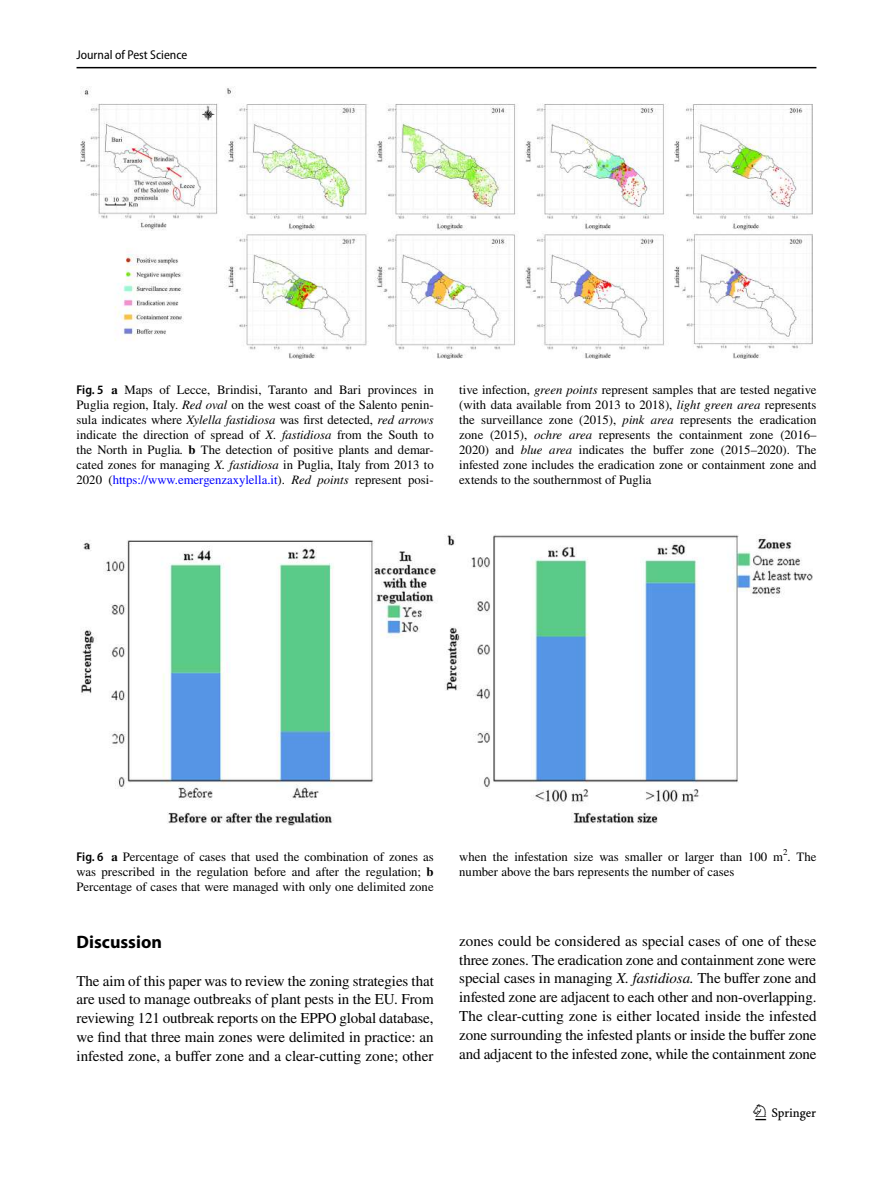
<style>
.page{position:relative;width:893px;height:1187px;background:#fff}
.page>*{position:absolute;margin:0;border:0;box-sizing:border-box;transform-origin:0 0}
.t1{font:22.5px "Springnew";color:#000}
.t2{font:700 18px "Myriad Pro";color:#000}
.t3{font:15px/18.8px "STIX";letter-spacing:-.005em;color:#000;text-align:justify}
.t4{font:12.75px/15px "STIX";color:#000;text-align:justify}
.t5{font:semi-condensed 12.75px "Myriad Pro";color:#000}
.s1{font-family:"Myriad Pro";font-weight:600;font-stretch:semi-condensed}
.s2{font-weight:700}
.s3{font-style:italic}
.s4{color:#00f}
</style>
<div class="page">
<hr style="left:77px;top:67px;width:739px;height:1px;background:#000">
<img style="left:81px;top:88px;width:731px;height:270px">
<img style="left:81px;top:534px;width:731px;height:291px">
<p class="t5" style="left:77px;top:48px;width:112px">Journal of Pest Science</p>
<p class="t4" style="left:77px;top:383px;width:359px"><span class="s1">Fig. 5</span> <span class="s2">a</span> Maps of Lecce, Brindisi, Taranto and Bari provinces in Puglia region, Italy. <span class="s3">Red oval</span> on the west coast of the Salento penin&shy;sula indicates where <span class="s3">Xylella fastidiosa</span> was first detected, <span class="s3">red arrows </span>indicate the direction of spread of <span class="s3">X. fastidiosa</span> from the South to the North in Puglia<span class="s3">.</span> <span class="s2">b</span> The detection of positive plants and demar&shy;cated zones for managing <span class="s3">X. fastidiosa</span> in Puglia, Italy from 2013 to 2020 (<span class="s4">https://www.emergenzaxylella.it</span>). <span class="s3">Red points</span> represent posi-</p>
<p class="t4" style="left:459px;top:383px;width:359px">tive infection, <span class="s3">green points</span> represent samples that are tested negative (with data available from 2013 to 2018), <span class="s3">light green area</span> represents the surveillance zone (2015), <span class="s3">pink area</span> represents the eradication zone (2015), <span class="s3">ochre area</span> represents the containment zone (2016– 2020) and <span class="s3">blue area</span> indicates the buffer zone (2015–2020). The infested zone includes the eradication zone or containment zone and extends to the southernmost of Puglia</p>
<p class="t4" style="left:77px;top:849px;width:359px"><span class="s1">Fig. 6</span> <span class="s2">a</span> Percentage of cases that used the combination of zones as was prescribed in the regulation before and after the regulation; <span class="s2">b </span>Percentage of cases that were managed with only one delimited zone</p>
<p class="t4" style="left:459px;top:849px;width:359px">when the infestation size was smaller or larger than 100 m<sup>2</sup>. The number above the bars represents the number of cases</p>
<h2 class="t2" style="left:77px;top:930px;width:87px">Discussion</h2>
<p class="t3" style="left:77px;top:972px;width:359px">The aim of this paper was to review the zoning strategies that are used to manage outbreaks of plant pests in the EU. From reviewing 121 outbreak reports on the EPPO global database, we find that three main zones were delimited in practice: an infested zone, a buffer zone and a clear-cutting zone; other</p>
<p class="t3" style="left:459px;top:932px;width:359px">zones could be considered as special cases of one of these three zones. The eradication zone and containment zone were special cases in managing <span class="s3">X. fastidiosa.</span> The buffer zone and infested zone are adjacent to each other and non-overlapping.<br>The clear-cutting zone is either located inside the infested zone surrounding the infested plants or inside the buffer zone and adjacent to the infested zone, while the containment zone</p>
<h1 class="t1" style="left:755px;top:1104px;width:62px">1 3</h1>
</div>
